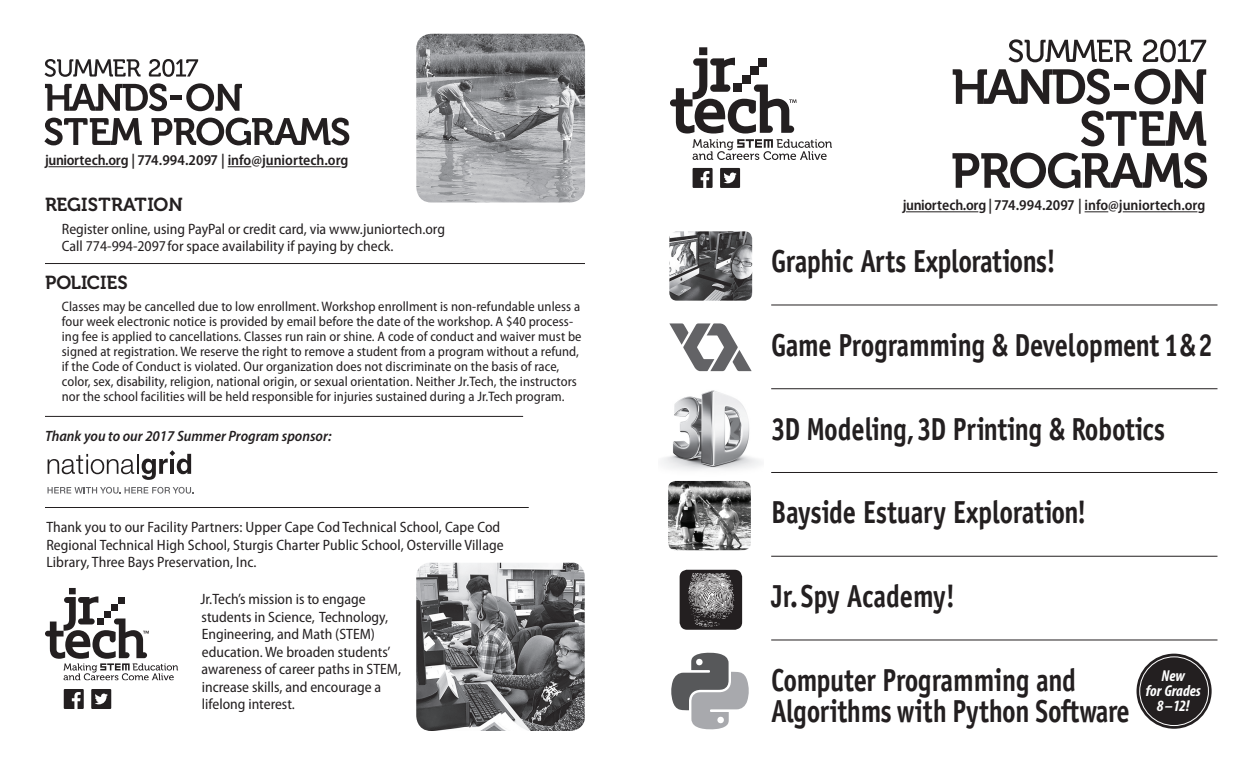
<style>
.page{position:relative;width:1260px;height:765px;background:#fff}
.page>*{position:absolute;margin:0;border:0;box-sizing:border-box;transform-origin:0 0}
.t1{font:700 31.88px/31.2px "Officina Sans Std";letter-spacing:-.015em;color:#231f20;scale:.83 1}
.t2{font:18.75px "Museo 700";color:#231f20}
.t3{font:italic 700 condensed 15.88px/14.6px "Myriad Pro";color:#fff;text-align:center}
.t4{font:semi-condensed 15px/17.5px "Myriad Pro";color:#231f20}
.t5{font:600 semi-condensed 15px "Myriad Pro";color:#231f20}
.t6{font:italic 600 semi-condensed 15px "Myriad Pro";color:#231f20}
.t7{font:semi-condensed 13.75px/15px "Myriad Pro";letter-spacing:.005em;color:#231f20}
</style>
<div class="page">
<svg style="left:671px;top:652px;width:78px;height:78px"></svg>
<img style="left:662px;top:390px;width:99px;height:91px">
<hr style="left:45px;top:263px;width:540px;height:1px;background:#231f20">
<hr style="left:906px;top:211px;width:72px;height:1px;background:#231f20">
<svg style="left:1085px;top:211px;width:23px;height:1px"></svg>
<hr style="left:1123px;top:211px;width:74px;height:1px;background:#231f20">
<hr style="left:48px;top:166px;width:73px;height:1px;background:#231f20">
<svg style="left:228px;top:166px;width:23px;height:1px"></svg>
<hr style="left:266px;top:166px;width:75px;height:1px;background:#231f20">
<hr style="left:45px;top:507px;width:484px;height:1px;background:#231f20">
<hr style="left:45px;top:416px;width:478px;height:1px;background:#231f20">
<img style="left:416px;top:563px;width:169px;height:168px">
<svg style="left:669px;top:323px;width:83px;height:48px"></svg>
<svg style="left:1009px;top:39px;width:123px;height:23px"></svg>
<svg style="left:1143px;top:39px;width:63px;height:23px"></svg>
<svg style="left:953px;top:69px;width:157px;height:35px"></svg>
<div style="left:1114px;top:84px;width:15px;height:6px;background:#231f20"></div>
<svg style="left:1135px;top:69px;width:71px;height:35px"></svg>
<svg style="left:1081px;top:111px;width:125px;height:35px"></svg>
<svg style="left:953px;top:153px;width:254px;height:35px"></svg>
<svg style="left:45px;top:59px;width:96px;height:18px"></svg>
<svg style="left:149px;top:59px;width:49px;height:18px"></svg>
<svg style="left:45px;top:83px;width:122px;height:28px"></svg>
<hr style="left:171px;top:96px;width:11px;height:4px;background:#231f20">
<svg style="left:186px;top:83px;width:56px;height:28px"></svg>
<svg style="left:44px;top:118px;width:98px;height:27px"></svg>
<svg style="left:152px;top:118px;width:197px;height:27px"></svg>
<hr style="left:771px;top:305px;width:447px;height:1px;background:#231f20">
<hr style="left:771px;top:388px;width:447px;height:1px;background:#231f20">
<hr style="left:771px;top:472px;width:447px;height:1px;background:#231f20">
<hr style="left:771px;top:556px;width:447px;height:1px;background:#231f20">
<hr style="left:771px;top:640px;width:447px;height:1px;background:#231f20">
<img style="left:416px;top:34px;width:169px;height:168px">
<img style="left:669px;top:231px;width:83px;height:70px">
<img style="left:668px;top:481px;width:83px;height:69px">
<div style="left:680px;top:570px;width:62px;height:60px;background:#231f20;border-radius:8px"></div>
<svg style="left:688px;top:573px;width:46px;height:54px"></svg>
<div style="left:1137px;top:654px;width:75px;height:75px;background:#231f20;border-radius:50%"></div>
<div style="left:1139px;top:656px;width:70px;height:70px;border:1px solid #fff;border-radius:50%"></div>
<svg style="left:48px;top:454px;width:86px;height:20px"></svg>
<hr style="left:137px;top:454px;width:2px;height:20px;background:#231f20">
<svg style="left:142px;top:450px;width:49px;height:30px"></svg>
<svg style="left:48px;top:487px;width:145px;height:7px"></svg>
<svg style="left:670px;top:47px;width:162px;height:113px"></svg>
<svg style="left:45px;top:588px;width:133px;height:93px"></svg>
<div style="left:64px;top:689px;width:20px;height:20px;background:#231f20"></div>
<svg style="left:72px;top:692px;width:9px;height:17px"></svg>
<div style="left:693px;top:168px;width:20px;height:20px;background:#231f20"></div>
<svg style="left:701px;top:171px;width:8px;height:17px"></svg>
<div style="left:91px;top:689px;width:20px;height:20px;background:#231f20"></div>
<svg style="left:95px;top:694px;width:13px;height:10px"></svg>
<div style="left:720px;top:168px;width:20px;height:20px;background:#231f20"></div>
<svg style="left:723px;top:173px;width:14px;height:10px"></svg>
<p class="t5" style="left:45px;top:152px;width:305px">juniortech.org | 774.994.2097 | info@juniortech.org</p>
<h2 class="t2" style="left:45px;top:194px;width:139px">REGISTRATION</h2>
<p class="t4" style="left:62px;top:220px;width:385px">Register online, using PayPal or credit card, via www.juniortech.org<br>Call 774-994-2097 for space availability if paying by check.</p>
<h2 class="t2" style="left:45px;top:272px;width:84px">POLICIES</h2>
<p class="t7" style="left:62px;top:299px;width:521px">Classes may be cancelled due to low enrollment. Workshop enrollment is non-refundable unless a four week electronic notice is provided by email before the date of the workshop. A $40 process&shy;ing fee is applied to cancellations. Classes run rain or shine. A code of conduct and waiver must be signed at registration. We reserve the right to remove a student from a program without a refund, if the Code of Conduct is violated. Our organization does not discriminate on the basis of race, color, sex, disability, religion, national origin, or sexual orientation. Neither Jr.Tech, the instructors nor the school facilities will be held responsible for injuries sustained during a Jr.Tech program.</p>
<p class="t6" style="left:45px;top:428px;width:288px">Thank you to our 2017 Summer Program sponsor:</p>
<p class="t4" style="left:46px;top:519px;width:459px">Thank you to our Facility Partners: Upper Cape Cod Technical School, Cape Cod<br>Regional Technical High School, Sturgis Charter Public School, Osterville Village<br>Library, Three Bays Preservation, Inc.</p>
<p class="t4" style="left:200px;top:591px;width:202px">Jr.Tech’s mission is to engage students in Science, Technology,<br>Engineering, and Math (STEM) education. We broaden students’ awareness of career paths in STEM, increase skills, and encourage a lifelong interest.</p>
<p class="t5" style="left:903px;top:197px;width:304px">juniortech.org | 774.994.2097 | info@juniortech.org</p>
<h1 class="t1" style="left:771px;top:245px;width:344px">Graphic Arts Explorations!</h1>
<h1 class="t1" style="left:771px;top:329px;width:534px">Game Programming &amp; Development 1 &amp; 2</h1>
<h1 class="t1" style="left:771px;top:413px;width:476px">3D Modeling, 3D Printing &amp; Robotics</h1>
<h1 class="t1" style="left:771px;top:497px;width:382px">Bayside Estuary Exploration!</h1>
<h1 class="t1" style="left:771px;top:580px;width:223px">Jr. Spy Academy!</h1>
<h1 class="t1" style="left:771px;top:664px;width:434px">Computer Programming and<br>Algorithms with Python Software</h1>
<p class="t3" style="left:1146px;top:669px;width:57px">New<br>for Grades<br>8–12!</p>
</div>
